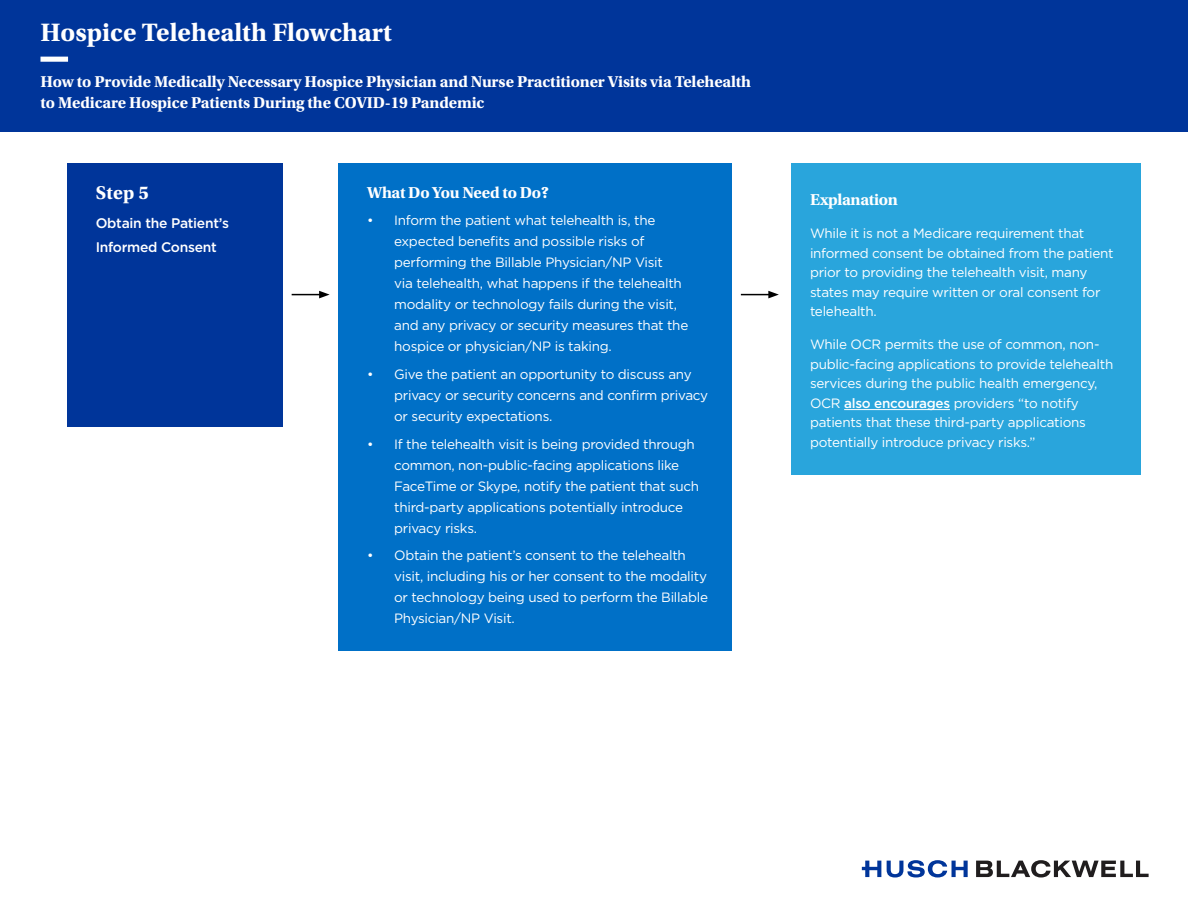
<style>
.page{position:relative;width:1188px;height:918px;background:#fff}
.page>*{position:absolute;margin:0;border:0;box-sizing:border-box;transform-origin:0 0}
.t1{font:700 26.55px "Utopia Std";color:#fff}
.t2{font:700 19.35px "Utopia Std";color:#fff}
.t3{font:700 16.65px "Utopia Std";letter-spacing:-.02em;color:#fff}
.t4{font:700 16.5px/21px "Utopia Std";letter-spacing:-.01em;color:#fff}
.t5{font:500 13.8px/23.5px "Gotham";letter-spacing:-.02em;color:#fff}
.t6{font:13.5px/21px "Gotham";letter-spacing:-.02em;color:#fff}
.s1{font-weight:500}
</style>
<div class="page">
<div style="left:791px;top:163px;width:349px;height:312px;background:#29a5dc"></div>
<hr style="left:844px;top:409px;width:106px;height:1px;background:#fff">
<div style="left:68px;top:163px;width:215px;height:263px;background:#00359a"></div>
<div style="left:339px;top:163px;width:393px;height:488px;background:#0070c7"></div>
<svg style="left:292px;top:291px;width:38px;height:7px"></svg>
<hr style="left:741px;top:294px;width:30px;height:1px;background:#000">
<svg style="left:768px;top:291px;width:11px;height:7px"></svg>
<svg style="left:862px;top:861px;width:19px;height:16px"></svg>
<svg style="left:887px;top:860px;width:81px;height:18px"></svg>
<svg style="left:976px;top:860px;width:173px;height:17px"></svg>
<div style="left:0;top:0;width:1188px;height:132px;background:#00359a"></div>
<div style="left:40px;top:57px;width:28px;height:5px;background:#fff"></div>
<h1 class="t1" style="left:40px;top:17px;width:353px">Hospice Telehealth Flowchart</h1>
<p class="t4" style="left:40px;top:71px;width:712px">How to Provide Medically Necessary Hospice Physician and Nurse Practitioner Visits via Telehealth to Medicare Hospice Patients During the COVID-19 Pandemic</p>
<h2 class="t2" style="left:96px;top:181px;width:55px">Step 5</h2>
<p class="t5" style="left:96px;top:212px;width:135px">Obtain the Patient’s<br>Informed Consent</p>
<p class="t3" style="left:367px;top:183px;width:183px">What Do You Need to Do?</p>
<p class="t6" style="left:394px;top:210px;width:296px;text-indent:-27px">• Inform the patient what telehealth is, the expected benefits and possible risks of performing the Billable Physician/NP Visit<br>via telehealth, what happens if the telehealth modality or technology fails during the visit, and any privacy or security measures that the hospice or physician/NP is taking.</p>
<p class="t6" style="left:394px;top:363px;width:316px;text-indent:-27px">• Give the patient an opportunity to discuss any privacy or security concerns and confirm privacy or security expectations.</p>
<p class="t6" style="left:394px;top:433px;width:307px;text-indent:-27px">• If the telehealth visit is being provided through common, non-public-facing applications like FaceTime or Skype, notify the patient that such third-party applications potentially introduce privacy risks.</p>
<p class="t6" style="left:394px;top:545px;width:315px;text-indent:-27px">• Obtain the patient’s consent to the telehealth visit, including his or her consent to the modality or technology being used to perform the Billable Physician/NP Visit.</p>
<p class="t3" style="left:810px;top:190px;width:89px">Explanation</p>
<p class="t6" style="left:810px;top:224px;width:305px;line-height:19.5px">While it is not a Medicare requirement that informed consent be obtained from the patient prior to providing the telehealth visit, many states may require written or oral consent for telehealth.</p>
<p class="t6" style="left:810px;top:335px;width:305px;line-height:19.5px">While OCR permits the use of common, non&shy;public-facing applications to provide telehealth services during the public health emergency, OCR <span class="s1">also encourages</span> providers “to notify patients that these third-party applications potentially introduce privacy risks.”</p>
</div>
